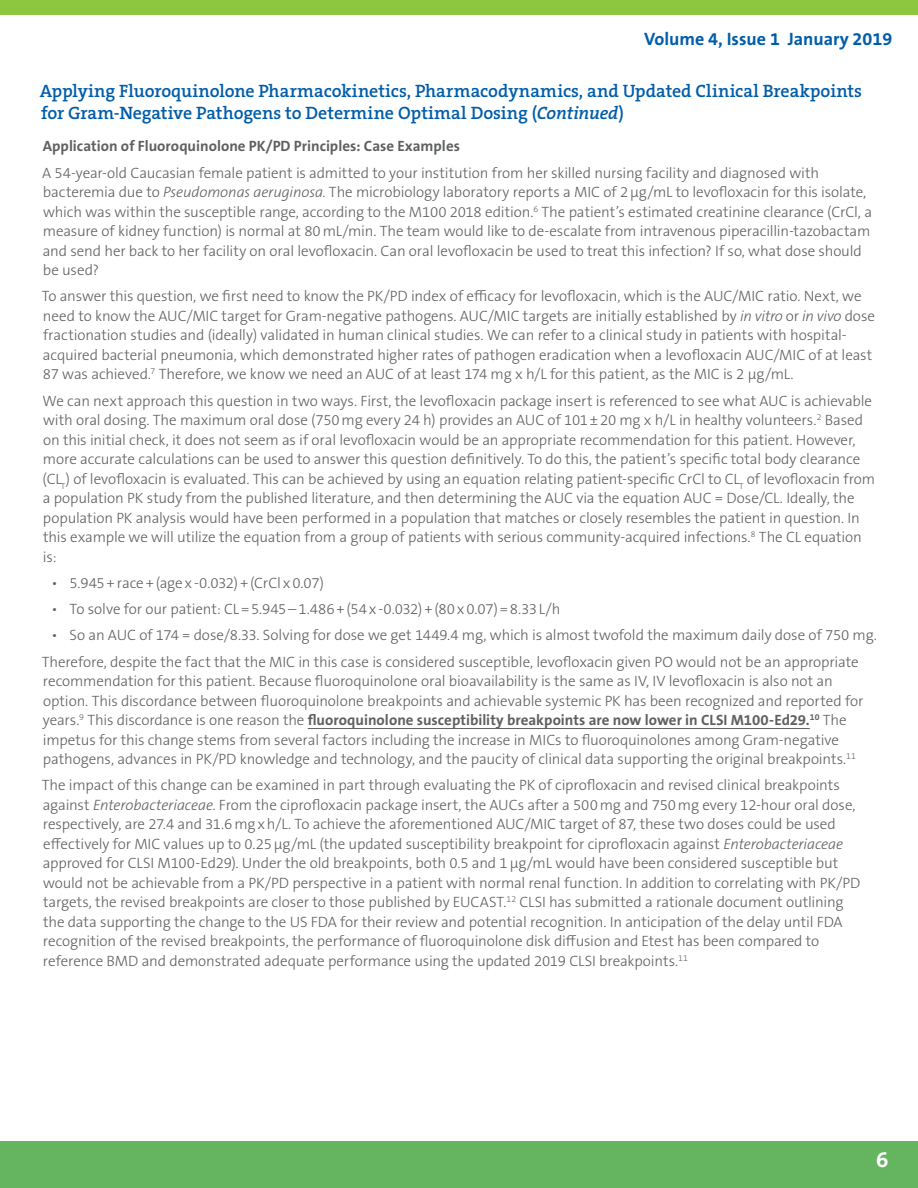
<style>
.page{position:relative;width:918px;height:1188px;background:#fff}
.page>*{position:absolute;margin:0;border:0;box-sizing:border-box;transform-origin:0 0}
.t1{font:700 22.5px "The Sans B W7";color:#fff}
.t2{font:600 18px/21.6px "The Serif B W6";color:#005daa}
.t3{font:700 18px "The Sans B W7";color:#005daa}
.t4{font:300 15px/19.5px "The Sans B W3";letter-spacing:-.01em;color:#5f6062}
.t5{font:700 15px "The Sans B W7";color:#5f6062}
.s1{font-style:italic}
.s2{font-family:"The Sans B W3";font-weight:300}
</style>
<div class="page">
<div style="left:0;top:0;width:918px;height:15px;background:#8dc63f"></div>
<div style="left:0;top:1141px;width:918px;height:47px;background:#65b460"></div>
<hr style="left:308px;top:728px;width:502px;height:1px;background:#5f6062">
<p class="t3" style="left:644px;top:27px;width:249px">Volume 4, Issue 1 January 2019</p>
<p class="t2" style="left:40px;top:80px;width:824px">Applying Fluoroquinolone Pharmacokinetics, Pharmacodynamics, and Updated Clinical Breakpoints for Gram-Negative Pathogens to Determine Optimal Dosing (<span class="s1">Continued</span>)</p>
<p class="t5" style="left:43px;top:137px;width:419px">Application of Fluoroquinolone PK/PD Principles: Case Examples</p>
<p class="t4" style="left:42px;top:163px;width:831px">A 54-year-old Caucasian female patient is admitted to your institution from her skilled nursing facility and diagnosed with bacteremia due to <span class="s1">Pseudomonas aeruginosa</span>. The microbiology laboratory reports a MIC of 2µg/mL to levofloxacin for this isolate, which was within the susceptible range, according to the M100 2018 edition.<sup>6</sup> The patient’s estimated creatinine clearance (CrCl, a measure of kidney function) is normal at 80mL/min. The team would like to de-escalate from intravenous piperacillin-tazobactam and send her back to her facility on oral levofloxacin. Can oral levofloxacin be used to treat this infection? If so, what dose should be used?</p>
<p class="t4" style="left:42px;top:287px;width:835px">To answer this question, we first need to know the PK/PD index of efficacy for levofloxacin, which is the AUC/MIC ratio. Next, we need to know the AUC/MIC target for Gram-negative pathogens. AUC/MIC targets are initially established by <span class="s1">in vitro</span> or <span class="s1">in vivo</span> dose fractionation studies and (ideally) validated in human clinical studies. We can refer to a clinical study in patients with hospital&shy;acquired bacterial pneumonia, which demonstrated higher rates of pathogen eradication when a levofloxacin AUC/MIC of at least 87 was achieved.<sup>7</sup> Therefore, we know we need an AUC of at least 174 mg x h/L for this patient, as the MIC is 2 µg/mL.</p>
<p class="t4" style="left:43px;top:391px;width:834px">We can next approach this question in two ways. First, the levofloxacin package insert is referenced to see what AUC is achievable with oral dosing. The maximum oral dose (750mg every 24 h) provides an AUC of 101±20 mg x h/L in healthy volunteers.<sup>2</sup> Based on this initial check, it does not seem as if oral levofloxacin would be an appropriate recommendation for this patient. However, more accurate calculations can be used to answer this question definitively. To do this, the patient’s specific total body clearance (CL<sub>T</sub>) of levofloxacin is evaluated. This can be achieved by using an equation relating patient-specific CrCl to CL<sub>T</sub> of levofloxacin from a population PK study from the published literature, and then determining the AUC via the equation AUC = Dose/CL. Ideally, the population PK analysis would have been performed in a population that matches or closely resembles the patient in question. In this example we will utilize the equation from a group of patients with serious community-acquired infections.<sup>8</sup> The CL equation is:</p>
<p class="t4" style="left:51px;top:573px;width:274px">• 5.945+race+(agex-0.032)+(CrClx0.07)</p>
<p class="t4" style="left:51px;top:599px;width:511px">• To solve for our patient: CL=5.945–1.486+(54x-0.032)+(80x0.07)=8.33L/h</p>
<p class="t4" style="left:42px;top:622px;width:837px;line-height:26.2px;text-indent:10px">• So an AUC of 174 = dose/8.33. Solving for dose we get 1449.4 mg, which is almost twofold the maximum daily dose of 750 mg.<br>Therefore, despite the fact that the MIC in this case is considered susceptible, levofloxacin given PO would not be an appropriate</p>
<p class="t4" style="left:43px;top:671px;width:822px">recommendation for this patient. Because fluoroquinolone oral bioavailability is the same as IV, IV levofloxacin is also not an option. This discordance between fluoroquinolone breakpoints and achievable systemic PK has been recognized and reported for</p>
<p class="t5" style="left:43px;top:710px;width:805px"><span class="s2">years.</span><sup>9</sup> <span class="s2">This discordance is one reason the</span> fluoroquinolone susceptibility breakpoints are now lower in CLSI M100-Ed29.<sup>10</sup> <span class="s2">The</span></p>
<p class="t4" style="left:43px;top:730px;width:814px">impetus for this change stems from several factors including the increase in MICs to fluoroquinolones among Gram-negative pathogens, advances in PK/PD knowledge and technology, and the paucity of clinical data supporting the original breakpoints.<sup>11</sup></p>
<p class="t4" style="left:42px;top:776px;width:820px">The impact of this change can be examined in part through evaluating the PK of ciprofloxacin and revised clinical breakpoints against <span class="s1">Enterobacteriaceae</span>. From the ciprofloxacin package insert, the AUCs after a 500mg and 750mg every 12-hour oral dose, respectively, are 27.4 and 31.6mgxh/L. To achieve the aforementioned AUC/MIC target of 87, these two doses could be used effectively for MIC values up to 0.25µg/mL (the updated susceptibility breakpoint for ciprofloxacin against <span class="s1">Enterobacteriaceae </span>approved for CLSI M100-Ed29). Under the old breakpoints, both 0.5 and 1µg/mL would have been considered susceptible but would not be achievable from a PK/PD perspective in a patient with normal renal function. In addition to correlating with PK/PD targets, the revised breakpoints are closer to those published by EUCAST.<sup>12</sup> CLSI has submitted a rationale document outlining the data supporting the change to the US FDA for their review and potential recognition. In anticipation of the delay until FDA recognition of the revised breakpoints, the performance of fluoroquinolone disk diffusion and Etest has been compared to reference BMD and demonstrated adequate performance using the updated 2019 CLSI breakpoints.<sup>11</sup></p>
<h1 class="t1" style="left:876px;top:1145px;width:14px">6</h1>
</div>
